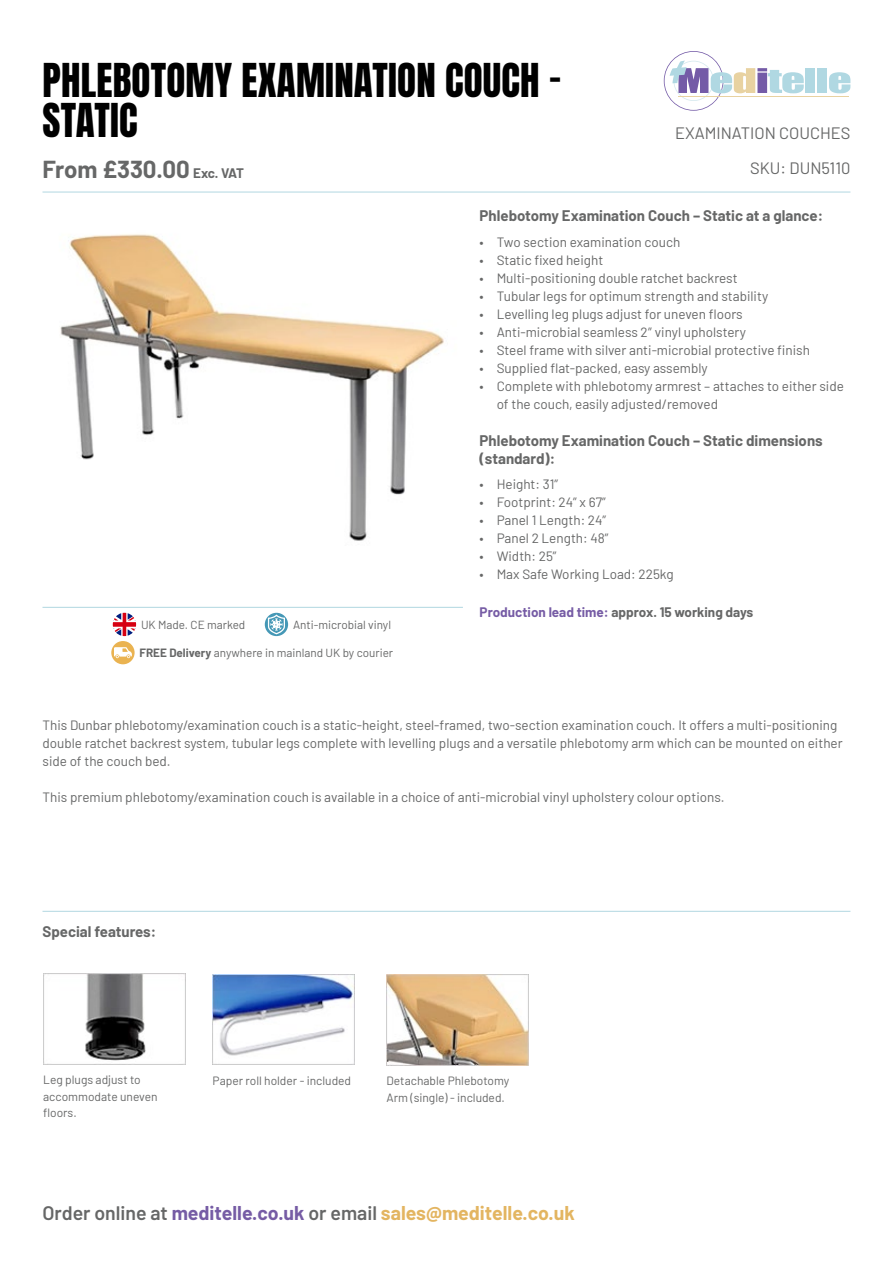
<style>
.page{position:relative;width:893px;height:1263px;background:#fff}
.page>*{position:absolute;margin:0;border:0;box-sizing:border-box;transform-origin:0 0}
.t1{font:39px/40.5px "Anton";letter-spacing:.005em;color:#000}
.t2{font:700 24px "Barlow";color:#666767}
.t3{font:700 19.5px "Barlow";color:#e3b561}
.t4{font:16.5px "Barlow";color:#666767}
.t5{font:700 15px/18px "Barlow";color:#666767}
.t6{font:13.5px/18px "Barlow";color:#666767}
.t7{font:700 13.5px "Barlow";color:#666767}
.t8{font:12px/16.5px "Barlow";color:#666767}
.t9{font:11.7px "Barlow";color:#666767}
.s1{font-size:13.5px}
.s2{font-weight:700}
.s3{color:#765ca5}
.s4{font-weight:600;color:#666767}
</style>
<div class="page">
<img style="left:60px;top:234px;width:384px;height:307px">
<div style="left:806px;top:68px;width:9px;height:25px;background:#b0d8e2"></div>
<div style="left:817px;top:68px;width:10px;height:25px;background:#b0d8e2"></div>
<svg style="left:829px;top:72px;width:21px;height:21px"></svg>
<svg style="left:664px;top:51px;width:140px;height:60px"></svg>
<hr style="left:678px;top:96px;width:171px;height:1px;background:#e8d2a1">
<hr style="left:43px;top:192px;width:807px;height:1px;background:#b1d7e1">
<div style="left:111px;top:641px;width:24px;height:23px;background:#eab351;border-radius:50%"></div>
<svg style="left:114px;top:647px;width:18px;height:11px"></svg>
<svg style="left:113px;top:613px;width:23px;height:23px"></svg>
<svg style="left:265px;top:613px;width:23px;height:23px"></svg>
<svg style="left:268px;top:614px;width:17px;height:20px"></svg>
<hr style="left:43px;top:607px;width:420px;height:1px;background:#b1d7e1">
<hr style="left:43px;top:911px;width:807px;height:1px;background:#b1d7e1">
<img style="left:43px;top:973px;width:142px;height:91px">
<img style="left:213px;top:974px;width:142px;height:91px">
<img style="left:387px;top:974px;width:142px;height:91px">
<h1 class="t1" style="left:43px;top:63px;width:520px">PHLEBOTOMY EXAMINATION COUCH –<br>STATIC</h1>
<h2 class="t2" style="left:43px;top:152px;width:203px">From £330.00 <span class="s1">Exc. VAT</span></h2>
<p class="t4" style="left:675px;top:121px;width:177px">EXAMINATION COUCHES</p>
<p class="t4" style="left:750px;top:156px;width:102px">SKU: DUN5110</p>
<p class="t9" style="left:141px;top:616px;width:106px">UK Made. CE marked</p>
<p class="t9" style="left:293px;top:616px;width:100px">Anti-microbial vinyl</p>
<p class="t9" style="left:140px;top:644px;width:255px"><span class="s2">FREE Delivery</span> anywhere in mainland UK by courier</p>
<p class="t5" style="left:480px;top:206px;width:345px">Phlebotomy Examination Couch – Static at a glance:</p>
<p class="t6" style="left:480px;top:232px;width:202px">• Two section examination couch</p>
<p class="t6" style="left:480px;top:250px;width:125px">• Static fixed height</p>
<p class="t6" style="left:480px;top:268px;width:260px">• Multi-positioning double ratchet backrest</p>
<p class="t6" style="left:480px;top:286px;width:290px">• Tubular legs for optimum strength and stability</p>
<p class="t6" style="left:480px;top:304px;width:265px">• Levelling leg plugs adjust for uneven floors</p>
<p class="t6" style="left:480px;top:322px;width:268px">• Anti-microbial seamless 2″ vinyl upholstery</p>
<p class="t6" style="left:480px;top:340px;width:332px">• Steel frame with silver anti-microbial protective finish</p>
<p class="t6" style="left:480px;top:358px;width:230px">• Supplied flat-packed, easy assembly</p>
<p class="t6" style="left:497px;top:376px;width:349px;text-indent:-17px">• Complete with phlebotomy armrest – attaches to either side of the couch, easily adjusted/removed</p>
<p class="t5" style="left:480px;top:430px;width:345px">Phlebotomy Examination Couch – Static dimensions (standard):</p>
<p class="t6" style="left:480px;top:474px;width:80px">• Height: 31”</p>
<p class="t6" style="left:480px;top:492px;width:128px">• Footprint: 24” x 67”</p>
<p class="t6" style="left:480px;top:510px;width:128px">• Panel 1 Length: 24”</p>
<p class="t6" style="left:480px;top:528px;width:130px">• Panel 2 Length: 48”</p>
<p class="t6" style="left:480px;top:546px;width:78px">• Width: 25”</p>
<p class="t6" style="left:480px;top:564px;width:196px">• Max Safe Working Load: 225kg</p>
<p class="t7" style="left:480px;top:602px;width:275px"><span class="s3">Production lead time:</span> approx. 15 working days</p>
<p class="t6" style="left:43px;top:715px;width:802px">This Dunbar phlebotomy/examination couch is a static-height, steel-framed, two-section examination couch. It offers a multi-positioning double ratchet backrest system, tubular legs complete with levelling plugs and a versatile phlebotomy arm which can be mounted on either side of the couch bed.</p>
<p class="t6" style="left:43px;top:787px;width:684px">This premium phlebotomy/examination couch is available in a choice of anti-microbial vinyl upholstery colour options.</p>
<p class="t5" style="left:43px;top:921px;width:115px">Special features:</p>
<p class="t8" style="left:43px;top:1071px;width:116px">Leg plugs adjust to accommodate uneven floors.</p>
<p class="t8" style="left:213px;top:1072px;width:140px">Paper roll holder - included</p>
<p class="t8" style="left:387px;top:1072px;width:124px">Detachable Phlebotomy<br>Arm (single) - included.</p>
<h3 class="t3" style="left:43px;top:1199px;width:534px"><span class="s4">Order online at</span> <span class="s3">meditelle.co.uk</span> <span class="s4">or email</span> sales@meditelle.co.uk</h3>
</div>
